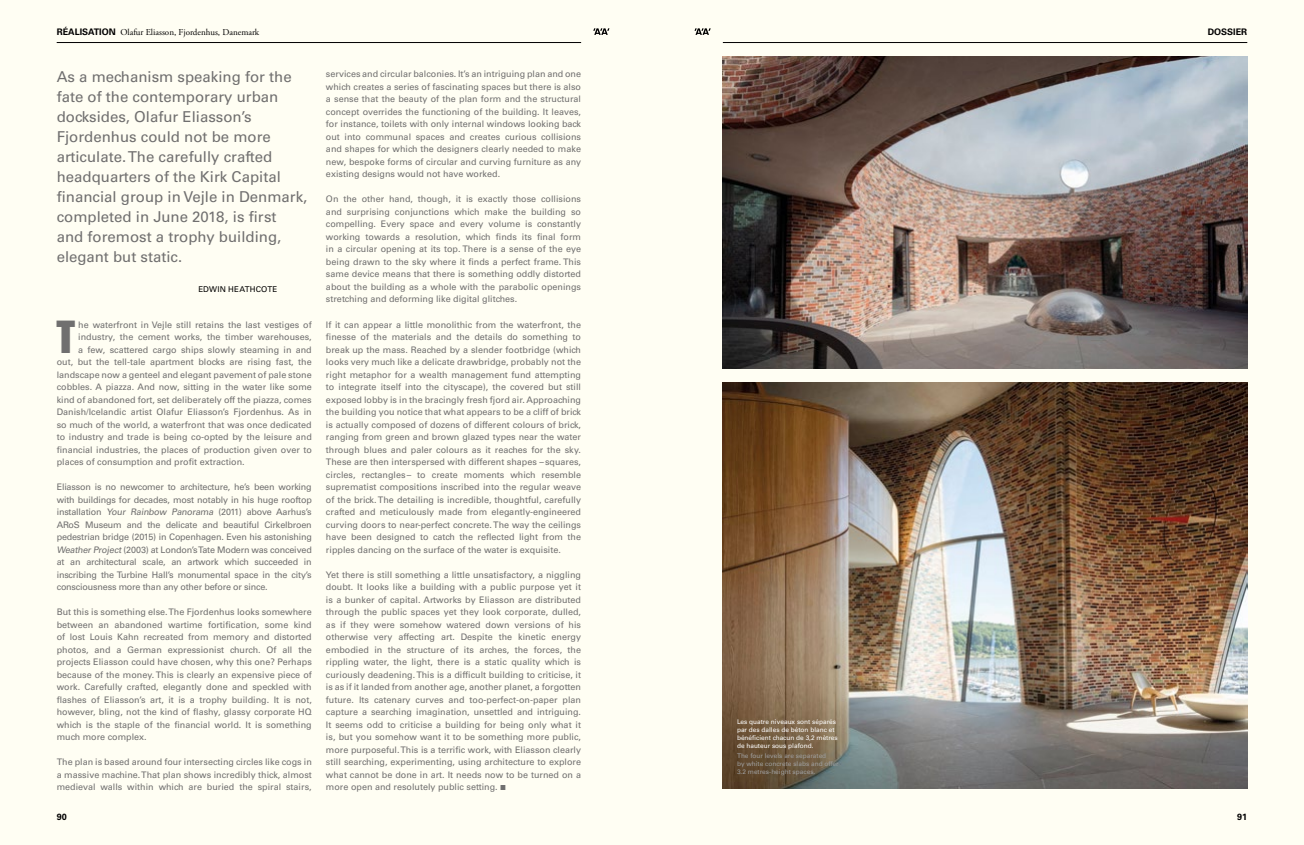
<style>
.page{position:relative;width:1304px;height:845px;background:#fff}
.page>*{position:absolute;margin:0;border:0;box-sizing:border-box;transform-origin:0 0}
.t1{font:40.6px "Impact";color:#706f6f}
.t2{font:32px "Impact";color:#706f6f}
.t3{font:15px/20px "Univers LT Std";color:#706f6f}
.t4{font:9px/12.5px "Univers LT Std";color:#706f6f;text-align:justify}
.t5{font:9px "Adobe Garamond Pro";color:#000}
.t6{font:700 9px "Univers LT Std";color:#000}
.t7{font:8px "Univers LT Std";letter-spacing:.02em;color:#000}
.t8{font:6.5px/8px "Univers LT Std";color:#fff}
.t9{font:6.5px/8px "Univers LT Std";color:#9f9f9f}
.s1{font-family:"Univers LT Std";font-weight:700}
</style>
<div class="page">
<div style="left:0;top:0;width:652px;height:845px;background:#fffef3"></div>
<div style="left:652px;top:0;width:652px;height:845px;background:#fffef3"></div>
<svg style="left:593px;top:28px;width:16px;height:7px"></svg>
<svg style="left:694px;top:28px;width:17px;height:7px"></svg>
<hr style="left:57px;top:42px;width:524px;height:1px;background:#000">
<hr style="left:723px;top:42px;width:524px;height:1px;background:#000">
<img style="left:723px;top:383px;width:524px;height:405px">
<img style="left:723px;top:57px;width:524px;height:312px">
<p class="t5" style="left:57px;top:26px;width:204px"><span class="s1">RÉALISATION</span> Olafur Eliasson, Fjordenhus, Danemark</p>
<p class="t3" style="left:57px;top:66px;width:252px">As a mechanism speaking for the fate of the contemporary urban docksides, Olafur Eliasson’s<br>Fjordenhus could not be more articulate. The carefully crafted headquarters of the Kirk Capital financial group in Vejle in Denmark, completed in June 2018, is first<br>and foremost a trophy building, elegant but static.</p>
<p class="t7" style="left:198px;top:284px;width:81px">EDWIN HEATHCOTE</p>
<h1 class="t1" style="left:56px;top:305px;width:20px">T</h1>
<p class="t4" style="left:78px;top:318px;width:235px">he waterfront in Vejle still retains the last vestiges of</p>
<p class="t4" style="left:78px;top:331px;width:235px">industry, the cement works, the timber warehouses,</p>
<p class="t4" style="left:78px;top:343px;width:235px">a few, scattered cargo ships slowly steaming in and</p>
<p class="t4" style="left:57px;top:356px;width:257px">out, but the tell-tale apartment blocks are rising fast, the</p>
<p class="t4" style="left:57px;top:368px;width:257px">landscape now a genteel and elegant pavement of pale stone</p>
<p class="t4" style="left:57px;top:381px;width:257px">cobbles. A piazza. And now, sitting in the water like some</p>
<p class="t4" style="left:57px;top:393px;width:257px">kind of abandoned fort, set deliberately off the piazza, comes</p>
<p class="t4" style="left:57px;top:406px;width:257px">Danish/Icelandic artist Olafur Eliasson’s Fjordenhus. As in</p>
<p class="t4" style="left:57px;top:418px;width:257px">so much of the world, a waterfront that was once dedicated</p>
<p class="t4" style="left:57px;top:431px;width:257px">to industry and trade is being co-opted by the leisure and</p>
<p class="t4" style="left:57px;top:443px;width:257px">financial industries, the places of production given over to</p>
<p class="t4" style="left:57px;top:456px;width:190px">places of consumption and profit extraction.</p>
<p class="t4" style="left:57px;top:481px;width:257px">Eliasson is no newcomer to architecture, he’s been working with buildings for decades, most notably in his huge rooftop installation Your Rainbow Panorama (2011) above Aarhus’s ARoS Museum and the delicate and beautiful Cirkelbroen pedestrian bridge (2015) in Copenhagen. Even his astonishing Weather Project(2003) at London’s Tate Modern was conceived at an architectural scale, an artwork which succeeded in inscribing the Turbine Hall’s monumental space in the city’s consciousness more than any other before or since.</p>
<p class="t4" style="left:57px;top:606px;width:257px">But this is something else. The Fjordenhus looks somewhere between an abandoned wartime fortification, some kind of lost Louis Kahn recreated from memory and distorted photos, and a German expressionist church. Of all the projects Eliasson could have chosen, why this one? Perhaps because of the money. This is clearly an expensive piece of work. Carefully crafted, elegantly done and speckled with flashes of Eliasson’s art, it is a trophy building. It is not, however, bling, not the kind of flashy, glassy corporate HQ which is the staple of the financial world. It is something much more complex.</p>
<p class="t4" style="left:57px;top:756px;width:257px">The plan is based around four intersecting circles like cogs in a massive machine. That plan shows incredibly thick, almost medieval walls within which are buried the spiral stairs,</p>
<p class="t4" style="left:326px;top:68px;width:257px">services and circular balconies. It’s an intriguing plan and one which creates a series of fascinating spaces but there is also a sense that the beauty of the plan form and the structural concept overrides the functioning of the building. It leaves, for instance, toilets with only internal windows looking back out into communal spaces and creates curious collisions and shapes for which the designers clearly needed to make new, bespoke forms of circular and curving furniture as any existing designs would not have worked.</p>
<p class="t4" style="left:326px;top:193px;width:257px">On the other hand, though, it is exactly those collisions and surprising conjunctions which make the building so compelling. Every space and every volume is constantly working towards a resolution, which finds its final form in a circular opening at its top. There is a sense of the eye being drawn to the sky where it finds a perfect frame. This same device means that there is something oddly distorted about the building as a whole with the parabolic openings stretching and deforming like digital glitches.</p>
<p class="t4" style="left:326px;top:318px;width:257px">If it can appear a little monolithic from the waterfront, the finesse of the materials and the details do something to break up the mass. Reached by a slender footbridge (which looks very much like a delicate drawbridge, probably not the right metaphor for a wealth management fund attempting to integrate itself into the cityscape), the covered but still exposed lobby is in the bracingly fresh fjord air. Approaching the building you notice that what appears to be a cliff of brick is actually composed of dozens of different colours of brick, ranging from green and brown glazed types near the water through blues and paler colours as it reaches for the sky.<br>These are then interspersed with different shapes –squares, circles, rectangles– to create moments which resemble suprematist compositions inscribed into the regular weave of the brick. The detailing is incredible, thoughtful, carefully crafted and meticulously made from elegantly-engineered curving doors to near-perfect concrete. The way the ceilings have been designed to catch the reflected light from the ripples dancing on the surface of the water is exquisite.</p>
<p class="t4" style="left:326px;top:568px;width:257px">Yet there is still something a little unsatisfactory, a niggling doubt. It looks like a building with a public purpose yet it is a bunker of capital. Artworks by Eliasson are distributed through the public spaces yet they look corporate, dulled, as if they were somehow watered down versions of his otherwise very affecting art. Despite the kinetic energy embodied in the structure of its arches, the forces, the rippling water, the light, there is a static quality which is curiously deadening. This is a difficult building to criticise, it is as if it landed from another age, another planet, a forgotten future. Its catenary curves and too-perfect-on-paper plan capture a searching imagination, unsettled and intriguing.<br>It seems odd to criticise a building for being only what it is, but you somehow want it to be something more public, more purposeful. This is a terrific work, with Eliasson clearly still searching, experimenting, using architecture to explore what cannot be done in art. It needs now to be turned on a more open and resolutely public setting.</p>
<h2 class="t2" style="left:500px;top:753px;width:7px">.</h2>
<p class="t8" style="left:737px;top:718px;width:102px">Les quatre niveaux sont séparés par des dalles de béton blanc et bénéficient chacun de 3,2 mètres de hauteur sous plafond.</p>
<p class="t9" style="left:737px;top:752px;width:103px">The four levels are separated<br>by white concrete slabs and offer<br>3.2 metres-height spaces.</p>
<p class="t6" style="left:1208px;top:26px;width:41px">DOSSIER</p>
<p class="t6" style="left:57px;top:812px;width:12px">90</p>
<p class="t6" style="left:1237px;top:812px;width:12px">91</p>
</div>
